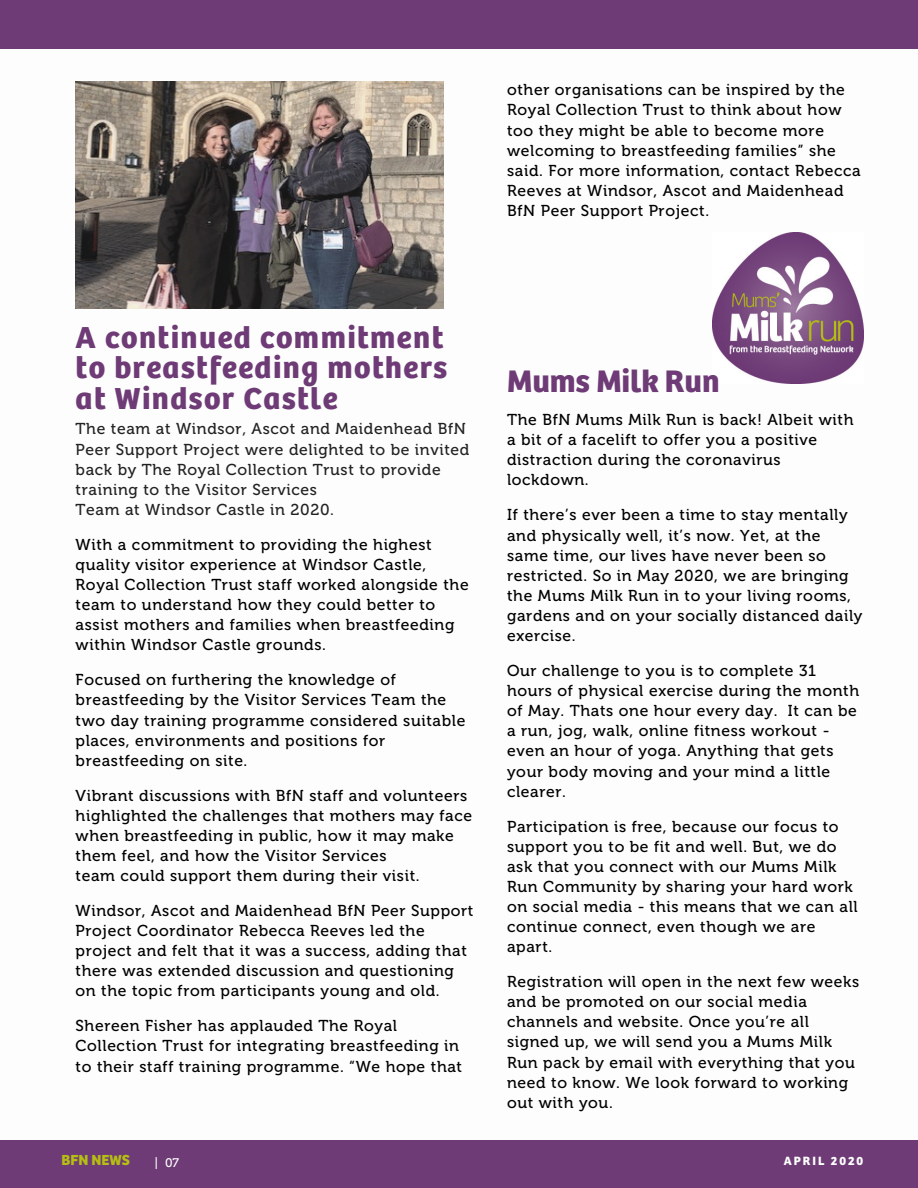
<style>
.page{position:relative;width:918px;height:1188px;background:#fff}
.page>*{position:absolute;margin:0;border:0;box-sizing:border-box;transform-origin:0 0}
.t1{font:700 32.25px "Bree";color:#6e3b76}
.t2{font:700 31.5px/30.8px "Bree";letter-spacing:.045em;color:#6e3b76;text-align:justify}
.t3{font:15.75px/20.1px "Museo 500";letter-spacing:.04em;color:#000}
.t4{font:15.75px/20.1px "Museo 500";letter-spacing:.04em;color:#222}
.t5{font:700 15.15px "Bree";color:#b5be13}
.t6{font:700 12.45px "Bree";letter-spacing:.16em;color:#fff}
.t7{font:12.45px "Museo 500";color:#fff}
</style>
<div class="page">
<div style="left:0;top:1140px;width:918px;height:48px;background:#6e3b76"></div>
<div style="left:0;top:0;width:918px;height:48px;background:#6e3b76"></div>
<img style="left:712px;top:233px;width:151px;height:151px">
<img style="left:76px;top:81px;width:368px;height:228px">
<p class="t3" style="left:507px;top:80px;width:355px">other organisations can be inspired by the Royal Collection Trust to think about how too they might be able to become more welcoming to breastfeeding families” she said. For more information, contact Rebecca Reeves at Windsor, Ascot and Maidenhead BfN Peer Support Project.</p>
<p class="t2" style="left:76px;top:323px;width:373px">A continued commitment to breastfeeding mothers at Windsor Castle</p>
<p class="t4" style="left:76px;top:419px;width:395px">The team at Windsor, Ascot and Maidenhead BfN Peer Support Project were delighted to be invited back by The Royal Collection Trust to provide training to the Visitor Services<br>Team at Windsor Castle in 2020.</p>
<p class="t3" style="left:76px;top:534px;width:395px">With a commitment to providing the highest quality visitor experience at Windsor Castle, Royal Collection Trust staff worked alongside the team to understand how they could better to assist mothers and families when breastfeeding within Windsor Castle grounds.</p>
<p class="t3" style="left:76px;top:670px;width:391px">Focused on furthering the knowledge of breastfeeding by the Visitor Services Team the two day training programme considered suitable places, environments and positions for breastfeeding on site.</p>
<p class="t3" style="left:76px;top:785px;width:398px">Vibrant discussions with BfN staff and volunteers highlighted the challenges that mothers may face when breastfeeding in public, how it may make them feel, and how the Visitor Services<br>team could support them during their visit.</p>
<p class="t3" style="left:76px;top:901px;width:399px">Windsor, Ascot and Maidenhead BfN Peer Support Project Coordinator Rebecca Reeves led the project and felt that it was a success, adding that there was extended discussion and questioning on the topic from participants young and old.</p>
<p class="t3" style="left:76px;top:1016px;width:388px">Shereen Fisher has applauded The Royal<br>Collection Trust for integrating breastfeeding in to their staff training programme. “We hope that</p>
<p class="t1" style="left:507px;top:365px;width:214px">Mums Milk Run</p>
<p class="t3" style="left:507px;top:410px;width:348px">The BfN Mums Milk Run is back! Albeit with a bit of a facelift to offer you a positive distraction during the coronavirus lockdown.</p>
<p class="t3" style="left:507px;top:505px;width:357px">If there’s ever been a time to stay mentally and physically well, it’s now. Yet, at the same time, our lives have never been so restricted. So in May 2020, we are bringing the Mums Milk Run in to your living rooms, gardens and on your socially distanced daily exercise.</p>
<p class="t3" style="left:507px;top:661px;width:354px">Our challenge to you is to complete 31 hours of physical exercise during the month of May. Thats one hour every day. It can be a run, jog, walk, online fitness workout - even an hour of yoga. Anything that gets your body moving and your mind a little clearer.</p>
<p class="t3" style="left:507px;top:816px;width:352px">Participation is free, because our focus to support you to be fit and well. But, we do ask that you connect with our Mums Milk Run Community by sharing your hard work on social media - this means that we can all continue connect, even though we are apart.</p>
<p class="t3" style="left:507px;top:972px;width:354px">Registration will open in the next few weeks and be promoted on our social media channels and website. Once you’re all signed up, we will send you a Mums Milk Run pack by email with everything that you need to know. We look forward to working out with you.</p>
<p class="t5" style="left:61px;top:1152px;width:70px">BFN NEWS</p>
<p class="t7" style="left:155px;top:1155px;width:26px">| 07</p>
<p class="t6" style="left:784px;top:1155px;width:81px">APRIL 2020</p>
</div>
